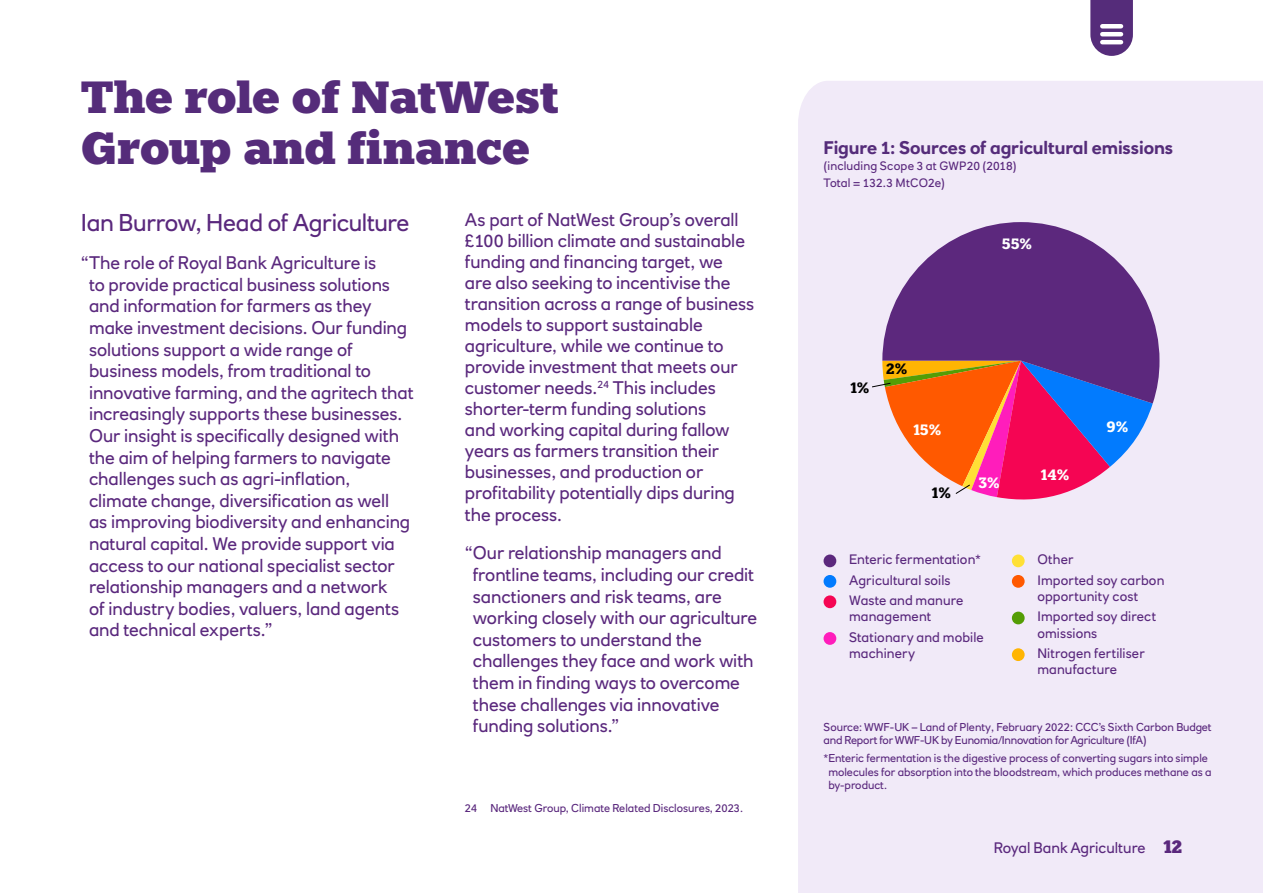
<style>
.page{position:relative;width:1263px;height:893px;background:#fff}
.page>*{position:absolute;margin:0;border:0;box-sizing:border-box;transform-origin:0 0}
.t1{font:900 45px/51px "Knile";letter-spacing:-.015em;color:#552c7a}
.t2{font:24px "RN House Sans";letter-spacing:-.02em;color:#5a287d}
.t3{font:18px/21.6px "RN House Sans";letter-spacing:-.005em;color:#5a287d}
.t4{font:700 18px "RN House Sans";letter-spacing:-.005em;color:#552c7a}
.t5{font:15px "RN House Sans";color:#5a287d}
.t6{font:700 15px "Knile";color:#fff}
.t7{font:700 15px "Knile";color:#000}
.t8{font:13.5px/20.4px "RN House Sans";letter-spacing:.01em;color:#5a287d}
.t9{font:12px/16.5px "RN House Sans";letter-spacing:.01em;color:#5a287d}
.t10{font:11.25px/13.5px "RN House Sans";color:#5a287d}
.t11{font:11.25px/13.5px "RN House Sans";letter-spacing:-.02em;color:#5a287d}
.s1{font-family:"Knile";font-weight:900;font-size:18px}
</style>
<div class="page">
<div style="left:798px;top:81px;width:465px;height:812px;background:#f1eaf8"></div>
<svg style="left:882px;top:222px;width:277px;height:181px;background:#7c5297"></svg>
<div style="left:823px;top:554px;width:13px;height:13px;background:#5c287d;border-radius:50%"></div>
<div style="left:823px;top:575px;width:13px;height:13px;background:#027bfe;border-radius:50%"></div>
<div style="left:823px;top:595px;width:13px;height:13px;background:#f50553;border-radius:50%"></div>
<div style="left:823px;top:632px;width:13px;height:13px;background:#ff1dbb;border-radius:50%"></div>
<div style="left:1012px;top:554px;width:13px;height:13px;background:#ffe036;border-radius:50%"></div>
<div style="left:1012px;top:575px;width:13px;height:13px;background:#ff5900;border-radius:50%"></div>
<div style="left:1012px;top:612px;width:13px;height:12px;background:#549d05;border-radius:50%"></div>
<div style="left:1012px;top:648px;width:13px;height:13px;background:#ffb503;border-radius:50%"></div>
<svg style="left:872px;top:361px;width:281px;height:138px;background:#c86c81"></svg>
<svg style="left:1090px;top:0;width:43px;height:56px;background:#6b478b"></svg>
<hr style="left:1102px;top:32px;width:19px;height:4px;background:#fff">
<div style="left:1102px;top:24px;width:19px;height:5px;background:#fff"></div>
<hr style="left:1102px;top:40px;width:19px;height:4px;background:#fff">
<h1 class="t1" style="left:81px;top:72px;width:480px">The role of NatWest<br>Group and finance</h1>
<h2 class="t2" style="left:81px;top:207px;width:330px">Ian Burrow, Head of Agriculture</h2>
<p class="t3" style="left:89px;top:252px;width:326px;text-indent:-8px">“The role of Royal Bank Agriculture is<br>to provide practical business solutions and information for farmers as they make investment decisions. Our funding solutions support a wide range of business models, from traditional to innovative farming, and the agritech that increasingly supports these businesses.<br>Our insight is specifically designed with the aim of helping farmers to navigate challenges such as agri-inflation,<br>climate change, diversification as well<br>as improving biodiversity and enhancing natural capital. We provide support via access to our national specialist sector relationship managers and a network<br>of industry bodies, valuers, land agents and technical experts.”</p>
<p class="t3" style="left:465px;top:209px;width:291px;line-height:21px">As part of NatWest Group’s overall £100 billion climate and sustainable funding and financing target, we<br>are also seeking to incentivise the transition across a range of business models to support sustainable agriculture, while we continue to provide investment that meets our customer needs.<sup>24</sup> This includes shorter-term funding solutions<br>and working capital during fallow years as farmers transition their businesses, and production or profitability potentially dips during the process.</p>
<p class="t3" style="left:473px;top:542px;width:286px;text-indent:-8px">“Our relationship managers and frontline teams, including our credit sanctioners and risk teams, are working closely with our agriculture customers to understand the challenges they face and work with them in finding ways to overcome these challenges via innovative funding solutions.”</p>
<p class="t10" style="left:465px;top:801px;width:280px">24 NatWest Group, Climate Related Disclosures, 2023.</p>
<p class="t4" style="left:823px;top:136px;width:351px">Figure 1: Sources of agricultural emissions</p>
<p class="t9" style="left:823px;top:158px;width:194px">(including Scope 3 at GWP20 (2018)<br>Total = 132.3 MtCO2e)</p>
<p class="t6" style="left:1002px;top:234px;width:32px">55%</p>
<p class="t7" style="left:850px;top:378px;width:21px">1%</p>
<p class="t7" style="left:886px;top:359px;width:23px">2%</p>
<p class="t6" style="left:913px;top:420px;width:30px">15%</p>
<p class="t7" style="left:932px;top:483px;width:21px">1%</p>
<p class="t6" style="left:978px;top:473px;width:23px">3%</p>
<p class="t6" style="left:1041px;top:465px;width:30px">14%</p>
<p class="t6" style="left:1106px;top:417px;width:23px">9%</p>
<p class="t8" style="left:849px;top:549px;width:133px">Enteric fermentation*<br>Agricultural soils<br>Waste and manure</p>
<p class="t8" style="left:849px;top:606px;width:136px">management<br>Stationary and mobile</p>
<p class="t8" style="left:849px;top:643px;width:68px">machinery</p>
<p class="t8" style="left:1037px;top:549px;width:129px">Other<br>Imported soy carbon</p>
<p class="t8" style="left:1037px;top:586px;width:120px">opportunity cost<br>Imported soy direct</p>
<p class="t8" style="left:1037px;top:623px;width:109px">omissions<br>Nitrogen fertiliser</p>
<p class="t8" style="left:1037px;top:659px;width:81px">manufacture</p>
<p class="t11" style="left:823px;top:720px;width:389px">Source: WWF-UK – Land of Plenty, February 2022: CCC’s Sixth Carbon Budget and Report for WWF-UK by Eunomia/Innovation for Agriculture (IfA)</p>
<p class="t10" style="left:828px;top:751px;width:385px;text-indent:-5px">*Enteric fermentation is the digestive process of converting sugars into simple molecules for absorption into the bloodstream, which produces methane as a by-product.</p>
<p class="t5" style="left:994px;top:839px;width:190px">Royal Bank Agriculture <span class="s1">12</span></p>
</div>
